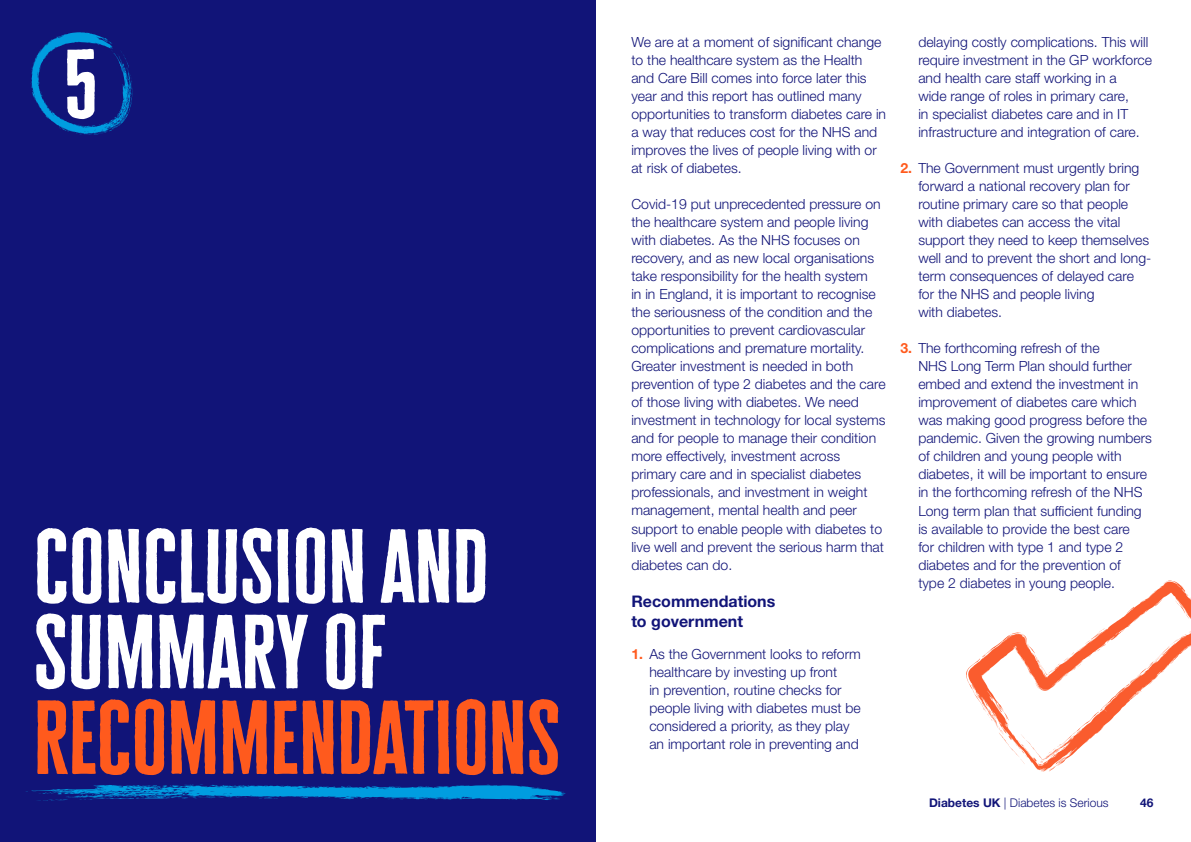
<style>
.page{position:relative;width:1191px;height:842px;background:#fff}
.page>*{position:absolute;margin:0;border:0;box-sizing:border-box;transform-origin:0 0}
.t1{font:700 85.7px/85.7px "Diabetes UK Cheddar";color:#fff}
.t2{font:700 85.7px "Diabetes UK Cheddar";color:#ff5a1d}
.t3{font:700 80px "Diabetes UK Cheddar";color:#fff}
.t4{font:700 16px/20px "Helvetica Neue LT Std";color:#111478}
.t5{font:300 14px/18px "Helvetica Neue LT Std";color:#111478}
.t6{font:300 12px "Helvetica Neue LT Std";color:#111478}
.t7{font:700 12px "Helvetica Neue";color:#111478}
.s1{font-weight:700;color:#ff5a1d}
.s2{font-weight:700}
</style>
<div class="page">
<div style="left:0;top:0;width:595px;height:842px;background:#111478"></div>
<svg style="left:26px;top:784px;width:540px;height:17px"></svg>
<svg style="left:31px;top:32px;width:101px;height:103px"></svg>
<svg style="left:1041px;top:580px;width:150px;height:192px"></svg>
<svg style="left:1127px;top:628px;width:64px;height:64px"></svg>
<svg style="left:966px;top:628px;width:143px;height:143px"></svg>
<h2 class="t3" style="left:64px;top:34px;width:36px">5</h2>
<p class="t5" style="left:631px;top:33px;width:256px">We are at a moment of significant change to the healthcare system as the Health and Care Bill comes into force later this year and this report has outlined many opportunities to transform diabetes care in a way that reduces cost for the NHS and improves the lives of people living with or at risk of diabetes.</p>
<p class="t5" style="left:631px;top:195px;width:256px">Covid-19 put unprecedented pressure on the healthcare system and people living with diabetes. As the NHS focuses on recovery, and as new local organisations take responsibility for the health system<br>in in England, it is important to recognise the seriousness of the condition and the opportunities to prevent cardiovascular complications and premature mortality.<br>Greater investment is needed in both prevention of type 2 diabetes and the care of those living with diabetes. We need investment in technology for local systems and for people to manage their condition more effectively, investment across primary care and in specialist diabetes professionals, and investment in weight management, mental health and peer support to enable people with diabetes to live well and prevent the serious harm that diabetes can do.</p>
<p class="t4" style="left:631px;top:591px;width:145px">Recommendations to government</p>
<p class="t5" style="left:649px;top:645px;width:213px;text-indent:-18px"><span class="s1">1.</span> As the Government looks to reform healthcare by investing up front<br>in prevention, routine checks for people living with diabetes must be considered a priority, as they play an important role in preventing and</p>
<h1 class="t1" style="left:34px;top:523px;width:456px">CONCLUSION AND<br>SUMMARY OF</h1>
<h1 class="t2" style="left:34px;top:683px;width:528px">RECOMMENDATIONS</h1>
<p class="t5" style="left:918px;top:33px;width:235px">delaying costly complications. This will require investment in the GP workforce and health care staff working in a<br>wide range of roles in primary care,<br>in specialist diabetes care and in IT infrastructure and integration of care.</p>
<p class="t5" style="left:918px;top:159px;width:234px;text-indent:-18px"><span class="s1">2.</span> The Government must urgently bring forward a national recovery plan for routine primary care so that people with diabetes can access the vital support they need to keep themselves well and to prevent the short and long&shy;term consequences of delayed care for the NHS and people living<br>with diabetes.</p>
<p class="t5" style="left:918px;top:339px;width:235px;text-indent:-18px"><span class="s1">3.</span> The forthcoming refresh of the<br>NHS Long Term Plan should further embed and extend the investment in improvement of diabetes care which was making good progress before the pandemic. Given the growing numbers of children and young people with diabetes, it will be important to ensure in the forthcoming refresh of the NHS Long term plan that sufficient funding is available to provide the best care<br>for children with type 1 and type 2 diabetes and for the prevention of<br>type 2 diabetes in young people.</p>
<p class="t6" style="left:929px;top:795px;width:181px"><span class="s2">Diabetes UK</span> | Diabetes is Serious</p>
<p class="t7" style="left:1140px;top:793px;width:15px">46</p>
</div>
